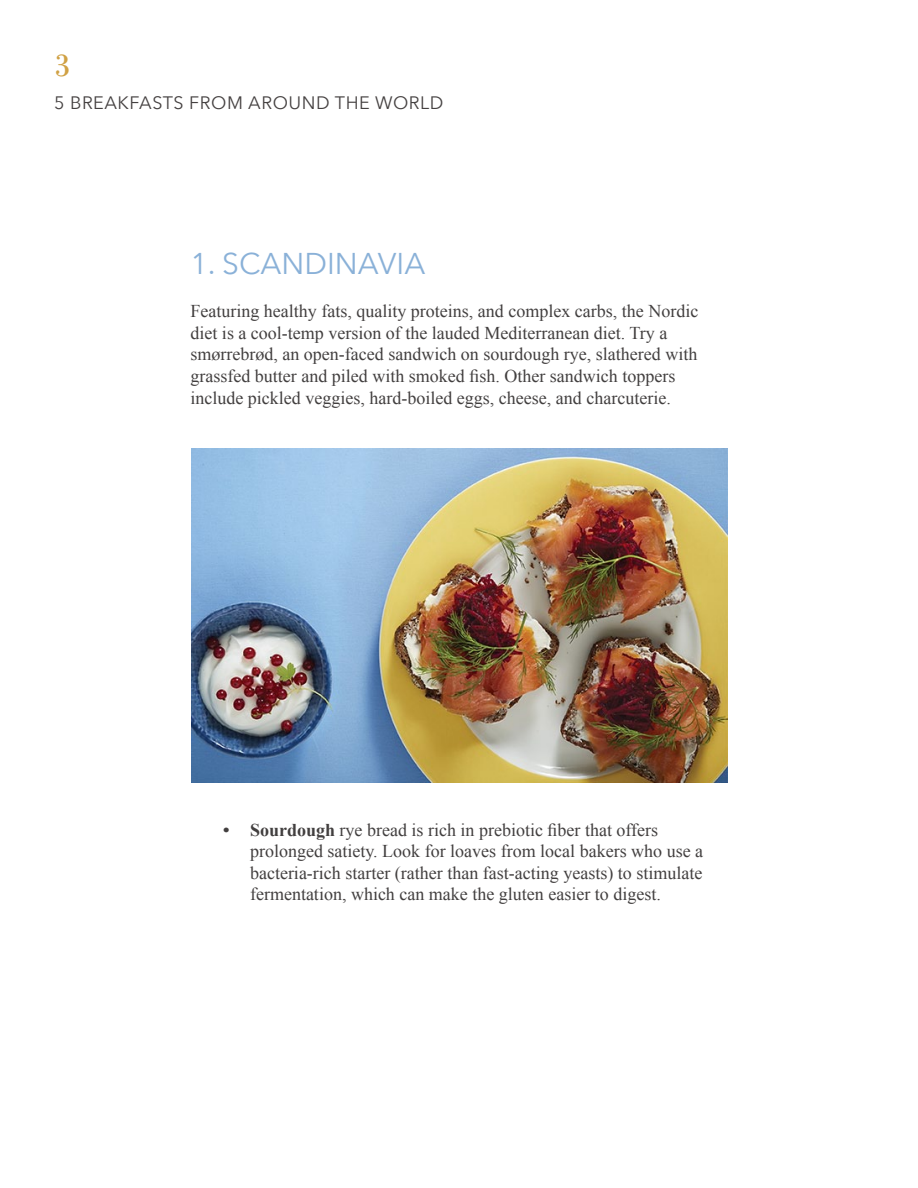
<style>
.page{position:relative;width:918px;height:1188px;background:#fff}
.page>*{position:absolute;margin:0;border:0;box-sizing:border-box;transform-origin:0 0}
.t1{font:33px "Bodoni";color:#d0a144}
.t2{font:30px "Avenir Next";color:#8ab1d8}
.t3{font:18px/21.6px "Times New Roman";color:#423f3f}
.t4{font:18px "Avenir Next";letter-spacing:.03em;color:#454141}
.s1{font-weight:700}
</style>
<div class="page">
<img style="left:191px;top:448px;width:536px;height:334px">
<h1 class="t1" style="left:54px;top:46px;width:18px">3</h1>
<p class="t4" style="left:54px;top:87px;width:391px">5 BREAKFASTS FROM AROUND THE WORLD</p>
<h2 class="t2" style="left:190px;top:238px;width:236px">1. SCAN DINAVIA</h2>
<p class="t3" style="left:190px;top:300px;width:509px">Featuring healthy fats, quality proteins, and complex carbs, the Nordic diet is a cool-temp version of the lauded Mediterranean diet. Try a smørrebrød, an open-faced sandwich on sourdough rye, slathered with grassfed butter and piled with smoked fish. Other sandwich toppers include pickled veggies, hard-boiled eggs, cheese, and charcuterie.</p>
<p class="t3" style="left:250px;top:819px;width:455px;text-indent:-27px"><span class="s1">• Sourdough</span> rye bread is rich in prebiotic fiber that offers prolonged satiety. Look for loaves from local bakers who use a bacteria-rich starter (rather than fast-acting yeasts) to stimulate fermentation, which can make the gluten easier to digest.</p>
</div>
